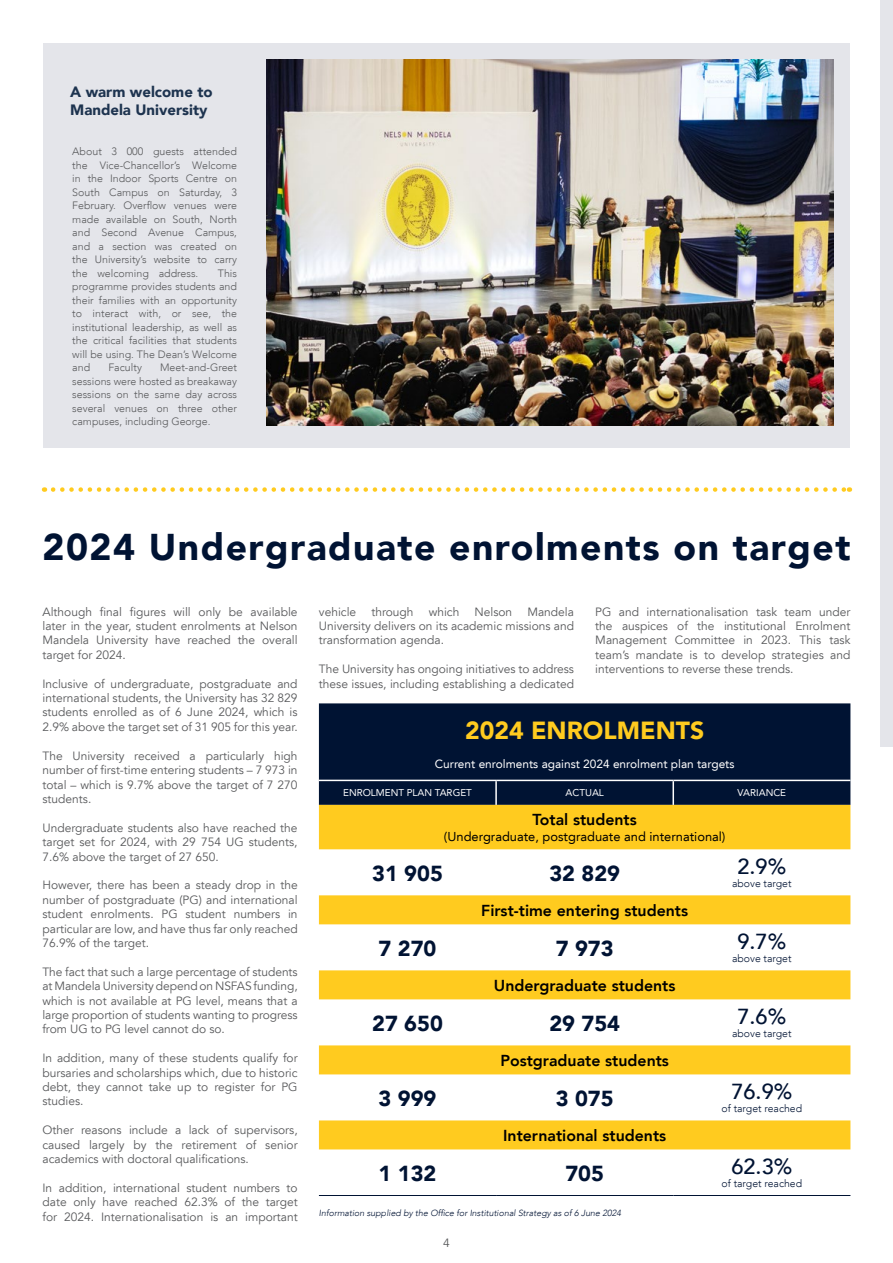
<style>
.page{position:relative;width:893px;height:1263px;background:#fff}
.page>*{position:absolute;margin:0;border:0;box-sizing:border-box;transform-origin:0 0}
.t1{font:900 37.2px "Avenir LT";letter-spacing:.04em;color:#001333}
.t2{font:900 24.75px "Avenir LT";color:#ffcb1f}
.t3{font:900 21.75px "Avenir LT";color:#001333}
.t4{font:500 21.75px "Avenir LT";color:#001333}
.t5{font:800 15.9px "Avenir LT";color:#000}
.t6{font:900 15px/18px "Avenir LT";color:#1d334f}
.t7{font:12.9px "Avenir LT";color:#000}
.t8{font:12px/14.4px "Avenir LT";color:#58595b;text-align:justify}
.t9{font:11.85px "Avenir LT";color:#fff}
.t10{font:300 10.65px/13.5px "Avenir LT";color:#58595b;text-align:justify}
.t11{font:300 10.5px "Avenir LT";color:#001333}
.t12{font:9.9px "Avenir LT";color:#fff}
.t13{font:italic 300 8.85px "Avenir LT";color:#001333}
</style>
<div class="page">
<div style="left:43px;top:43px;width:807px;height:405px;background:#e4e5ea"></div>
<img style="left:267px;top:60px;width:566px;height:365px">
<div style="left:319px;top:703px;width:531px;height:102px;background:#001333"></div>
<svg style="left:319px;top:805px;width:531px;height:194px;fill:#ffcb1f"></svg>
<svg style="left:319px;top:1045px;width:531px;height:104px;fill:#ffcb1f"></svg>
<hr style="left:319px;top:780px;width:177px;height:1px;background:#fff">
<hr style="left:496px;top:780px;width:177px;height:1px;background:#fff">
<hr style="left:495px;top:781px;width:2px;height:24px;background:#fff">
<hr style="left:673px;top:780px;width:177px;height:1px;background:#fff">
<hr style="left:672px;top:781px;width:2px;height:24px;background:#fff">
<hr style="left:319px;top:1195px;width:177px;height:1px;background:#001333">
<hr style="left:496px;top:1195px;width:177px;height:1px;background:#001333">
<hr style="left:673px;top:1195px;width:177px;height:1px;background:#001333">
<svg style="left:53px;top:487px;width:797px;height:5px"></svg>
<div style="left:880px;top:0;width:13px;height:746px;background:#e4e5ea"></div>
<p class="t6" style="left:70px;top:82px;width:144px">A warm welcome to<br>Mandela University</p>
<p class="t10" style="left:72px;top:145px;width:166px">About 3 000 guests attended the Vice-Chancellor’s Welcome in the Indoor Sports Centre on South Campus on Saturday, 3<br>February. Overflow venues were made available on South, North and Second Avenue Campus, and a section was created on the University’s website to carry the welcoming address.</p>
<p class="t10" style="left:72px;top:266px;width:166px;text-indent:146px">This programme provides students and their families with an opportunity to interact with, or see, the institutional leadership, as well as the critical facilities that students will be using. The Dean’s Welcome and</p>
<p class="t10" style="left:72px;top:361px;width:166px;text-indent:88px">Meet-and-Greet sessions were hosted as breakaway sessions on the same day across several venues on three other campuses, including George.</p>
<p class="t10" style="left:108px;top:361px;width:35px">Faculty</p>
<h1 class="t1" style="left:42px;top:524px;width:809px">2024 Undergraduate enrolments on target</h1>
<p class="t8" style="left:319px;top:605px;width:39px">vehicle</p>
<p class="t8" style="left:371px;top:605px;width:44px">through</p>
<p class="t8" style="left:429px;top:605px;width:32px">which</p>
<p class="t8" style="left:474px;top:605px;width:39px">Nelson</p>
<p class="t8" style="left:42px;top:605px;width:257px">Although final figures will only be available later in the year, student enrolments at Nelson Mandela University have reached the overall target for 2024.</p>
<p class="t8" style="left:42px;top:677px;width:257px">Inclusive of undergraduate, postgraduate and international students, the University has 32 829 students enrolled as of 6 June 2024, which is 2.9% above the target set of 31 905 for this year.</p>
<p class="t8" style="left:42px;top:749px;width:257px">The University received a particularly high number of first-time entering students – 7 973 in total – which is 9.7% above the target of 7 270 students.</p>
<p class="t8" style="left:42px;top:821px;width:257px">Undergraduate students also have reached the target set for 2024, with 29 754 UG students, 7.6% above the target of 27 650.</p>
<p class="t8" style="left:42px;top:878px;width:257px">However, there has been a steady drop in the number of postgraduate (PG) and international student enrolments. PG student numbers in particular are low, and have thus far only reached 76.9% of the target.</p>
<p class="t8" style="left:42px;top:965px;width:257px">The fact that such a large percentage of students at Mandela University depend on NSFAS funding, which is not available at PG level, means that a large proportion of students wanting to progress from UG to PG level cannot do so.</p>
<p class="t8" style="left:42px;top:1051px;width:257px">In addition, many of these students qualify for bursaries and scholarships which, due to historic debt, they cannot take up to register for PG studies.</p>
<p class="t8" style="left:42px;top:1123px;width:257px">Other reasons include a lack of supervisors, caused largely by the retirement of senior academics with doctoral qualifications.</p>
<p class="t8" style="left:42px;top:1181px;width:257px">In addition, international student numbers to date only have reached 62.3% of the target for 2024. Internationalisation is an important</p>
<p class="t8" style="left:595px;top:605px;width:257px">PG and internationalisation task team under the auspices of the institutional Enrolment Management Committee in 2023. This task team’s mandate is to develop strategies and interventions to reverse these trends.</p>
<p class="t8" style="left:319px;top:605px;width:257px;text-indent:208px">Mandela University delivers on its academic missions and transformation agenda.</p>
<p class="t8" style="left:319px;top:662px;width:257px">The University has ongoing initiatives to address these issues, including establishing a dedicated</p>
<h2 class="t2" style="left:465px;top:715px;width:241px">2024 ENROLMENTS</h2>
<p class="t9" style="left:435px;top:757px;width:301px">Current enrolments against 2024 enrolment plan targets</p>
<p class="t12" style="left:343px;top:787px;width:130px">ENROLMENT PLAN TARGET</p>
<p class="t12" style="left:565px;top:787px;width:40px">ACTUAL</p>
<p class="t12" style="left:738px;top:787px;width:50px">VARIANCE</p>
<h3 class="t5" style="left:532px;top:810px;width:106px">Total students</h3>
<p class="t7" style="left:444px;top:829px;width:283px">(Undergraduate, postgraduate and international)</p>
<h3 class="t3" style="left:372px;top:860px;width:72px">31 905</h3>
<h3 class="t3" style="left:549px;top:860px;width:72px">32 829</h3>
<h3 class="t4" style="left:737px;top:854px;width:50px">2.9%</h3>
<p class="t11" style="left:732px;top:877px;width:61px">above target</p>
<h3 class="t5" style="left:481px;top:901px;width:208px">First-time entering students</h3>
<h3 class="t3" style="left:379px;top:935px;width:59px">7 270</h3>
<h3 class="t3" style="left:556px;top:935px;width:59px">7 973</h3>
<h3 class="t4" style="left:737px;top:929px;width:50px">9.7%</h3>
<p class="t11" style="left:732px;top:952px;width:61px">above target</p>
<h3 class="t5" style="left:494px;top:976px;width:183px">Undergraduate students</h3>
<h3 class="t3" style="left:372px;top:1010px;width:72px">27 650</h3>
<h3 class="t3" style="left:549px;top:1010px;width:72px">29 754</h3>
<h3 class="t4" style="left:737px;top:1004px;width:50px">7.6%</h3>
<p class="t11" style="left:732px;top:1027px;width:61px">above target</p>
<h3 class="t5" style="left:500px;top:1051px;width:170px">Postgraduate students</h3>
<h3 class="t3" style="left:379px;top:1085px;width:59px">3 999</h3>
<h3 class="t3" style="left:556px;top:1085px;width:59px">3 075</h3>
<h3 class="t4" style="left:731px;top:1079px;width:62px">76.9%</h3>
<p class="t11" style="left:722px;top:1102px;width:82px">of target reached</p>
<h3 class="t5" style="left:503px;top:1126px;width:165px">International students</h3>
<h3 class="t3" style="left:379px;top:1160px;width:59px">1 132</h3>
<h3 class="t3" style="left:565px;top:1160px;width:40px">705</h3>
<h3 class="t4" style="left:731px;top:1154px;width:62px">62.3%</h3>
<p class="t11" style="left:722px;top:1177px;width:82px">of target reached</p>
<p class="t13" style="left:319px;top:1207px;width:304px">Information supplied by the Office for Institutional Strategy as of 6 June 2024</p>
<p class="t8" style="left:443px;top:1236px;width:8px">4</p>
</div>
